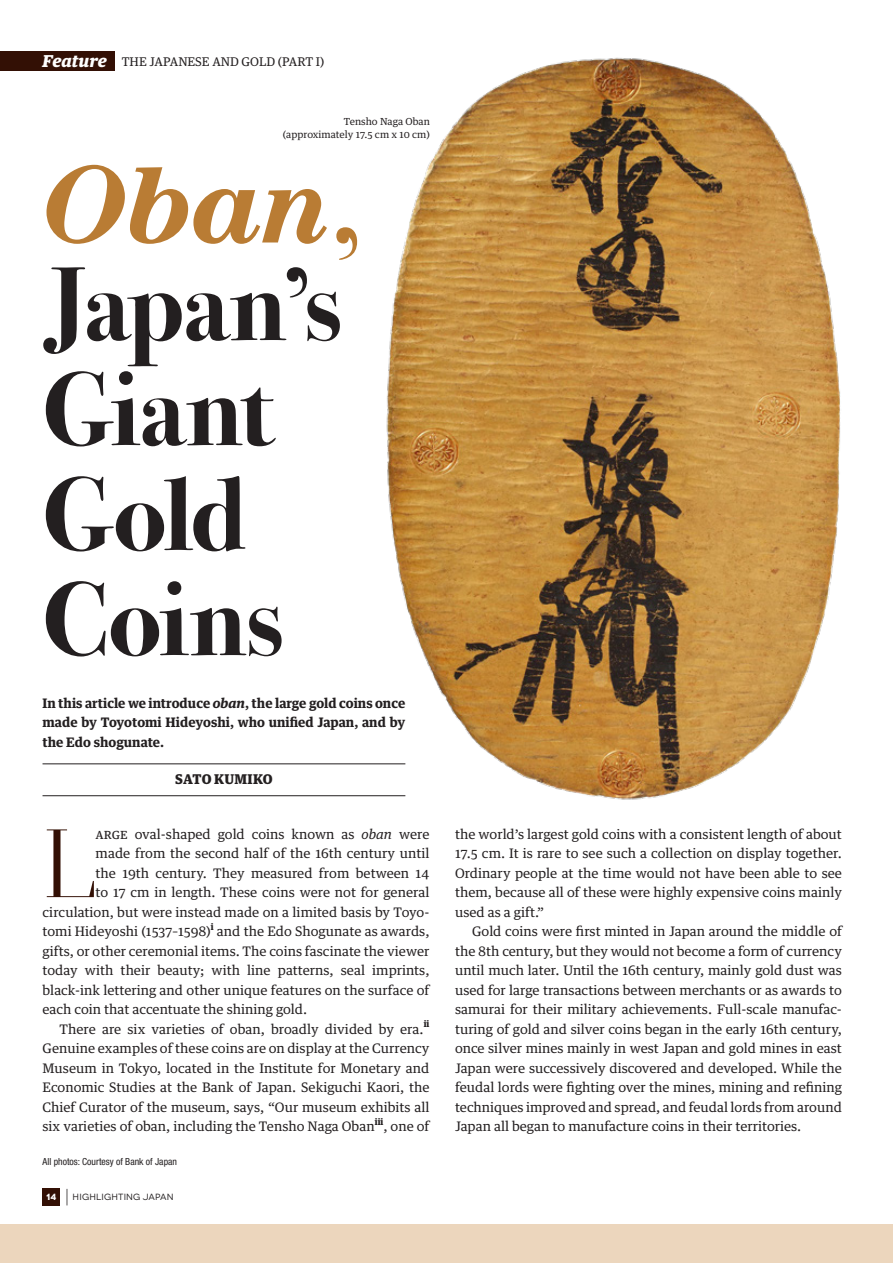
<style>
.page{position:relative;width:893px;height:1263px;background:#fff}
.page>*{position:absolute;margin:0;border:0;box-sizing:border-box;transform-origin:0 0}
.t1{font:italic 700 111px "Century Std";color:#b97c34}
.t2{font:105px/105px "Bodoni Svty Two OSITCTT Bold";letter-spacing:-.015em;color:#231f20}
.t3{font:300 96.75px "Prumo Display";color:#331005}
.t4{font:300 19.5px "Novecentowide";color:#231f20}
.t5{font:900 13.5px "Guardian Text Egyp";letter-spacing:.015em;color:#231f20}
.t6{font:13.2px/19.5px "Guardian Text Egyp";color:#231f20;text-align:justify}
.t7{font:700 13.2px/19.5px "Guardian Text Egyp";color:#231f20;text-align:justify}
.t8{font:12px "Guardian Text Egyp";color:#231f20}
.t9{font:9.75px/13.5px "Guardian Text Egyp";color:#231f20;text-align:right}
.t10{font:condensed 9.75px "Helvetica Neue LT Pro";color:#231f20}
.t11{font:9px "Novecentowide";letter-spacing:.02em;color:#231f20}
.t12{font:700 9px "Novecentowide";color:#fff}
.t13{font:900 8.7px "Guardian Text Egyp";color:#231f20}
.s1{font-weight:900;font-style:italic;font-size:16.5px;color:#fff}
.s2{font-family:"Bodoni Svty Two OSITCTT Bold";font-weight:400;font-style:normal}
.s3{font-size:104.85px}
.s4{font-style:italic}
</style>
<div class="page">
<div style="left:0;top:1225px;width:893px;height:38px;background:#ecd6bd"></div>
<img style="left:370px;top:57px;width:470px;height:743px">
<div style="left:0;top:51px;width:115px;height:20px;background:#331005"></div>
<div style="left:43px;top:1188px;width:17px;height:18px;background:#331005"></div>
<hr style="left:43px;top:764px;width:362px;height:1px;background:#231f20">
<hr style="left:43px;top:795px;width:362px;height:1px;background:#231f20">
<p class="t8" style="left:43px;top:52px;width:283px"><span class="s1">Feature</span> THE JAPANESE AND GOLD (PART I)</p>
<p class="t9" style="left:283px;top:113px;width:149px">Tensho Naga Oban (approximately 17.5 cm x 10 cm)</p>
<h1 class="t1" style="left:43px;top:140px;width:323px">Oban<span class="s2">,</span></h1>
<h2 class="t2" style="left:42px;top:253px;width:300px"><span class="s3">J</span>apan’s<br>Giant<br>Gold<br>Coins</h2>
<p class="t7" style="left:43px;top:692px;width:364px">In this article we introduce <span class="s4">oban</span>, the large gold coins once made by Toyotomi Hideyoshi, who unified Japan, and by the Edo shogunate.</p>
<p class="t5" style="left:175px;top:767px;width:99px">SATO KUMIKO</p>
<h3 class="t3" style="left:43px;top:807px;width:55px">L</h3>
<p class="t6" style="left:96px;top:823px;width:335px">arge oval-shaped gold coins known as <span class="s4">oban</span> were</p>
<p class="t6" style="left:96px;top:842px;width:335px">made from the second half of the 16th century until</p>
<p class="t6" style="left:96px;top:862px;width:335px">the 19th century. They measured from between 14</p>
<p class="t6" style="left:96px;top:881px;width:335px">to 17 cm in length. These coins were not for general</p>
<p class="t6" style="left:43px;top:901px;width:388px">circulation, but were instead made on a limited basis by Toyo-</p>
<p class="t6" style="left:43px;top:920px;width:170px">tomi Hideyoshi (1537–1598)</p>
<p class="t13" style="left:211px;top:919px;width:4px">i</p>
<p class="t6" style="left:43px;top:920px;width:388px;text-indent:174px">and the Edo Shogunate as awards, gifts, or other ceremonial items. The coins fascinate the viewer today with their beauty; with line patterns, seal imprints, black-ink lettering and other unique features on the surface of each coin that accentuate the shining gold.</p>
<p class="t6" style="left:60px;top:1018px;width:366px">There are six varieties of oban, broadly divided by era.</p>
<p class="t13" style="left:424px;top:1017px;width:7px">ii</p>
<p class="t6" style="left:43px;top:1037px;width:388px">Genuine examples of these coins are on display at the Currency Museum in Tokyo, located in the Institute for Monetary and Economic Studies at the Bank of Japan. Sekiguchi Kaori, the Chief Curator of the museum, says, “Our museum exhibits all six varieties of oban, including the Tensho Naga Oban</p>
<p class="t13" style="left:375px;top:1114px;width:10px">iii</p>
<p class="t6" style="left:383px;top:1115px;width:48px">, one of</p>
<p class="t10" style="left:43px;top:1156px;width:136px">All photos: Courtesy of Bank of Japan</p>
<h3 class="t4" style="left:65px;top:1186px;width:6px">|</h3>
<p class="t12" style="left:46px;top:1191px;width:12px">14</p>
<p class="t11" style="left:73px;top:1192px;width:103px">HIGHLIGHTING JAPAN</p>
<p class="t6" style="left:455px;top:823px;width:388px">the world’s largest gold coins with a consistent length of about 17.5 cm. It is rare to see such a collection on display together.<br>Ordinary people at the time would not have been able to see them, because all of these were highly expensive coins mainly used as a gift.”</p>
<p class="t6" style="left:455px;top:920px;width:388px;text-indent:17px">Gold coins were first minted in Japan around the middle of the 8th century, but they would not become a form of currency until much later. Until the 16th century, mainly gold dust was used for large transactions between merchants or as awards to samurai for their military achievements. Full-scale manufac&shy;turing of gold and silver coins began in the early 16th century, once silver mines mainly in west Japan and gold mines in east Japan were successively discovered and developed. While the feudal lords were fighting over the mines, mining and refining techniques improved and spread, and feudal lords from around Japan all began to manufacture coins in their territories.</p>
</div>
